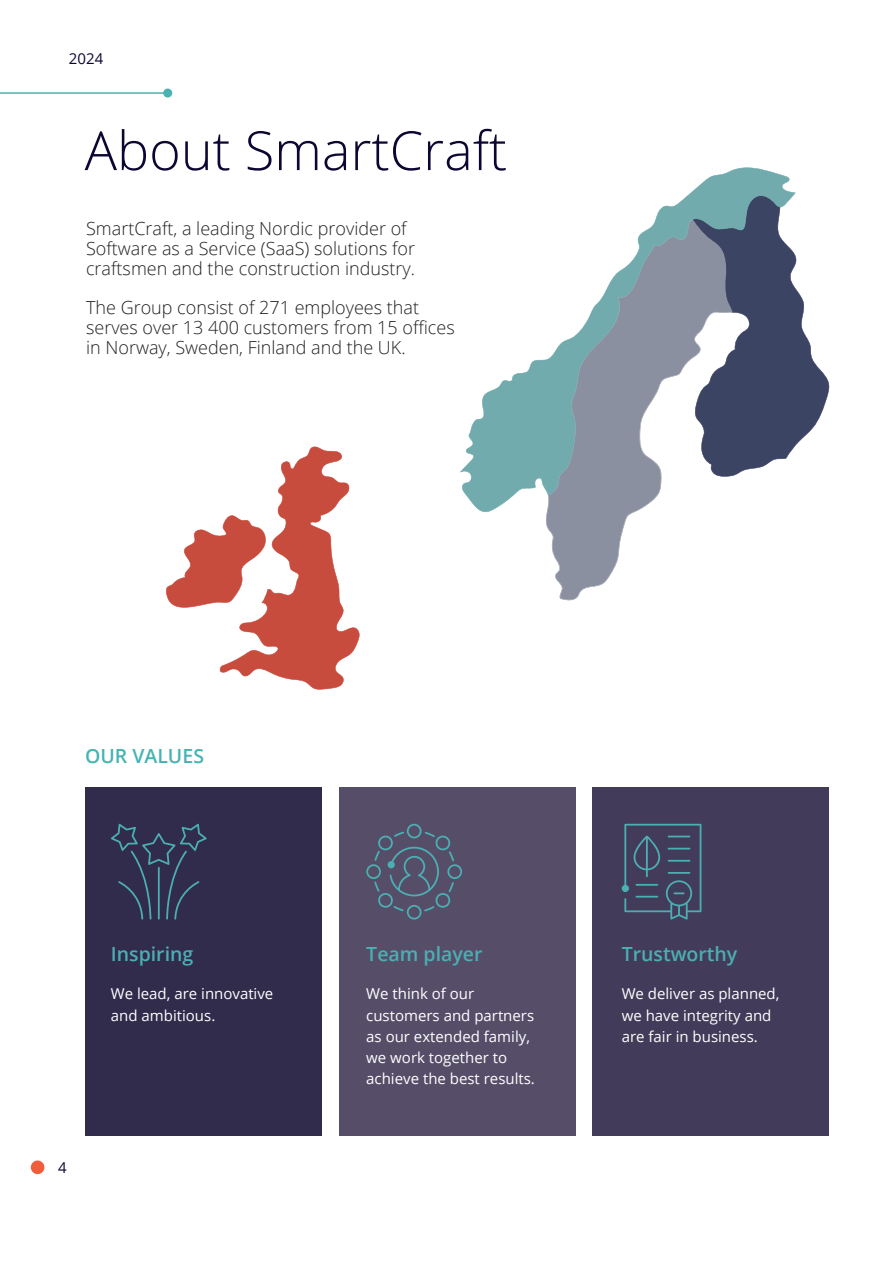
<style>
.page{position:relative;width:893px;height:1263px;background:#fff}
.page>*{position:absolute;margin:0;border:0;box-sizing:border-box;transform-origin:0 0}
.t1{font:300 54px "Open Sans";color:#0c0633}
.t2{font:600 19.5px "Open Sans";color:#4bafb2}
.t3{font:600 19.5px "Open Sans";color:#47b3b2}
.t4{font:300 18px/19.8px "Open Sans";color:#231f20}
.t5{font:15px/21.3px "Open Sans";color:#fff}
.t6{font:15px "Open Sans";color:#0c0633}
</style>
<div class="page">
<hr style="left:0;top:92px;width:168px;height:2px;background:#47b3b2">
<div style="left:163px;top:89px;width:9px;height:9px;background:#47b3b2;border-radius:50%"></div>
<div style="left:31px;top:1160px;width:13px;height:14px;background:#f15c3a;border-radius:50%"></div>
<div style="left:85px;top:787px;width:237px;height:348px;background:#312b4c"></div>
<div style="left:339px;top:787px;width:236px;height:348px;background:#564e69"></div>
<div style="left:592px;top:787px;width:237px;height:348px;background:#423b59"></div>
<svg style="left:546px;top:512px;width:89px;height:88px;fill:#8b90a1"></svg>
<svg style="left:796px;top:258px;width:34px;height:187px"></svg>
<svg style="left:460px;top:167px;width:336px;height:345px"></svg>
<svg style="left:166px;top:446px;width:194px;height:243px"></svg>
<svg style="left:622px;top:824px;width:79px;height:96px"></svg>
<svg style="left:366px;top:824px;width:96px;height:95px"></svg>
<svg style="left:111px;top:824px;width:96px;height:95px"></svg>
<p class="t6" style="left:69px;top:48px;width:36px">2024</p>
<h1 class="t1" style="left:85px;top:113px;width:424px">About SmartCraft</h1>
<p class="t4" style="left:86px;top:218px;width:330px">SmartCraft, a leading Nordic provider of<br>Software as a Service (SaaS) solutions for craftsmen and the construction industry.</p>
<p class="t4" style="left:86px;top:297px;width:370px">The Group consist of 271 employees that serves over 13 400 customers from 15 offices in Norway, Sweden, Finland and the UK.</p>
<p class="t3" style="left:85px;top:742px;width:121px">OUR VALUES</p>
<p class="t6" style="left:58px;top:1157px;width:10px">4</p>
<p class="t2" style="left:111px;top:941px;width:84px">Inspiring</p>
<p class="t2" style="left:366px;top:941px;width:118px">Team player</p>
<p class="t2" style="left:622px;top:941px;width:117px">Trustworthy</p>
<p class="t5" style="left:111px;top:983px;width:164px">We lead, are innovative and ambitious.</p>
<p class="t5" style="left:366px;top:983px;width:170px">We think of our customers and partners as our extended family, we work together to achieve the best results.</p>
<p class="t5" style="left:622px;top:983px;width:159px">We deliver as planned, we have integrity and are fair in business.</p>
</div>
